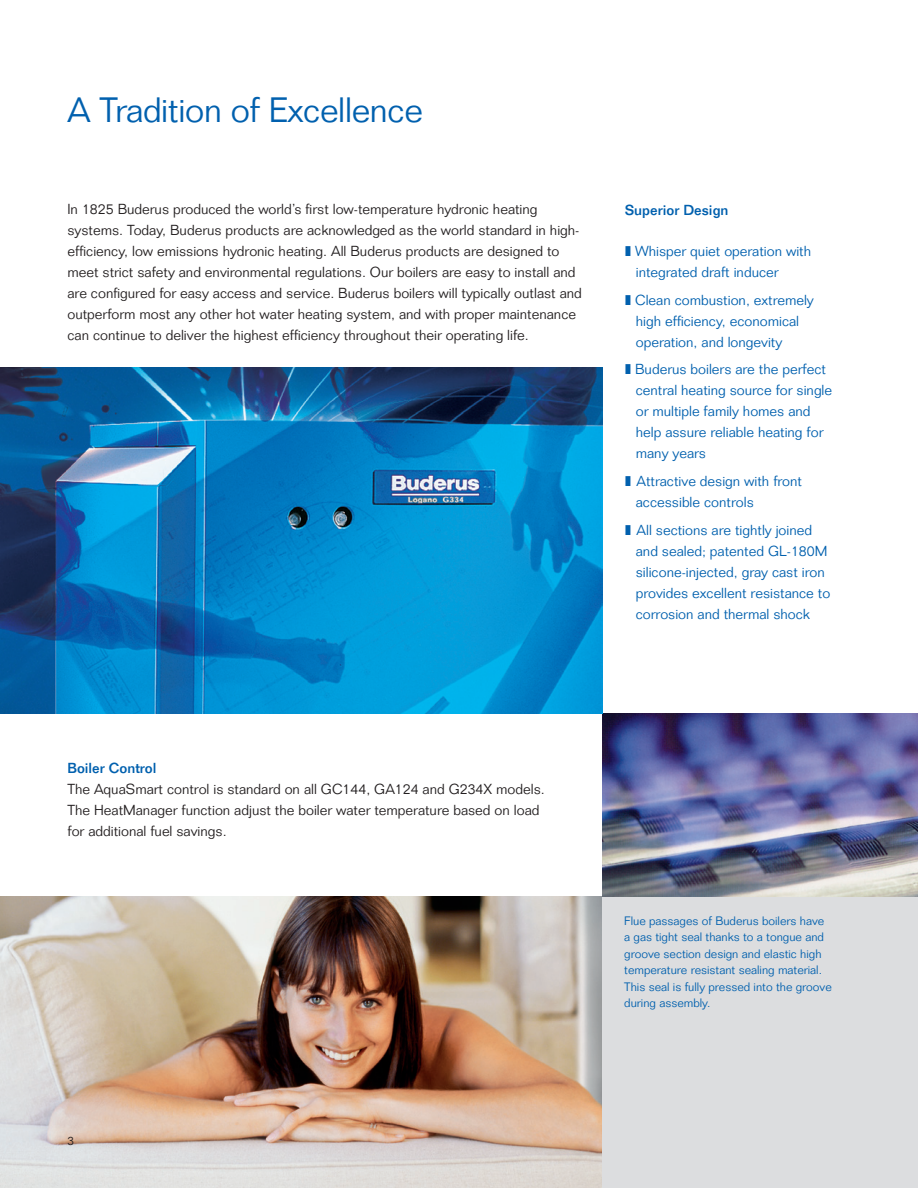
<style>
.page{position:relative;width:918px;height:1188px;background:#fff}
.page>*{position:absolute;margin:0;border:0;box-sizing:border-box;transform-origin:0 0}
.t1{font:300 34.5px "Folio";letter-spacing:-.01em;color:#0160ae}
.t2{font:300 14.25px/21px "Folio";color:#231f20}
.t3{font:300 14.25px/21px "Folio";color:#0160ae}
.t4{font:500 14.25px "Folio";color:#0160ae}
.t5{font:300 12px/16.5px "Folio";color:#0160ae}
.t6{font:300 12px "Folio";color:#231f20}
</style>
<div class="page">
<img style="left:0;top:896px;width:603px;height:292px">
<div style="left:603px;top:714px;width:315px;height:474px;background:#dcdddf"></div>
<img style="left:603px;top:714px;width:315px;height:182px">
<img style="left:0;top:367px;width:603px;height:347px">
<p class="t1" style="left:68px;top:89px;width:357px">A Tradition of Excellence</p>
<p class="t2" style="left:68px;top:198px;width:516px">In 1825 Buderus produced the world’s first low-temperature hydronic heating systems. Today, Buderus products are acknowledged as the world standard in high&shy;efficiency, low emissions hydronic heating. All Buderus products are designed to meet strict safety and environmental regulations. Our boilers are easy to install and are configured for easy access and service. Buderus boilers will typically outlast and outperform most any other hot water heating system, and with proper maintenance can continue to deliver the highest efficiency throughout their operating life.</p>
<p class="t4" style="left:625px;top:201px;width:105px">Superior Design</p>
<p class="t3" style="left:636px;top:240px;width:177px;text-indent:-10px">❚ Whisper quiet operation with integrated draft inducer</p>
<p class="t3" style="left:636px;top:289px;width:180px;text-indent:-10px">❚ Clean combustion, extremely high efficiency, economical operation, and longevity</p>
<p class="t3" style="left:636px;top:359px;width:198px;text-indent:-10px">❚ Buderus boilers are the perfect central heating source for single or multiple family homes and help assure reliable heating for many years</p>
<p class="t3" style="left:636px;top:471px;width:168px;text-indent:-10px">❚ Attractive design with front accessible controls</p>
<p class="t3" style="left:636px;top:519px;width:196px;text-indent:-10px">❚ All sections are tightly joined and sealed; patented GL-180M silicone-injected, gray cast iron provides excellent resistance to corrosion and thermal shock</p>
<p class="t4" style="left:68px;top:760px;width:90px">Boiler Control</p>
<p class="t2" style="left:68px;top:779px;width:479px">The AquaSmart control is standard on all GC144, GA124 and G234X models.<br>The HeatManager function adjust the boiler water temperature based on load for additional fuel savings.</p>
<p class="t6" style="left:68px;top:1133px;width:8px">3</p>
<p class="t5" style="left:624px;top:912px;width:209px">Flue passages of Buderus boilers have a gas tight seal thanks to a tongue and groove section design and elastic high temperature resistant sealing material.<br>This seal is fully pressed into the groove during assembly.</p>
</div>
